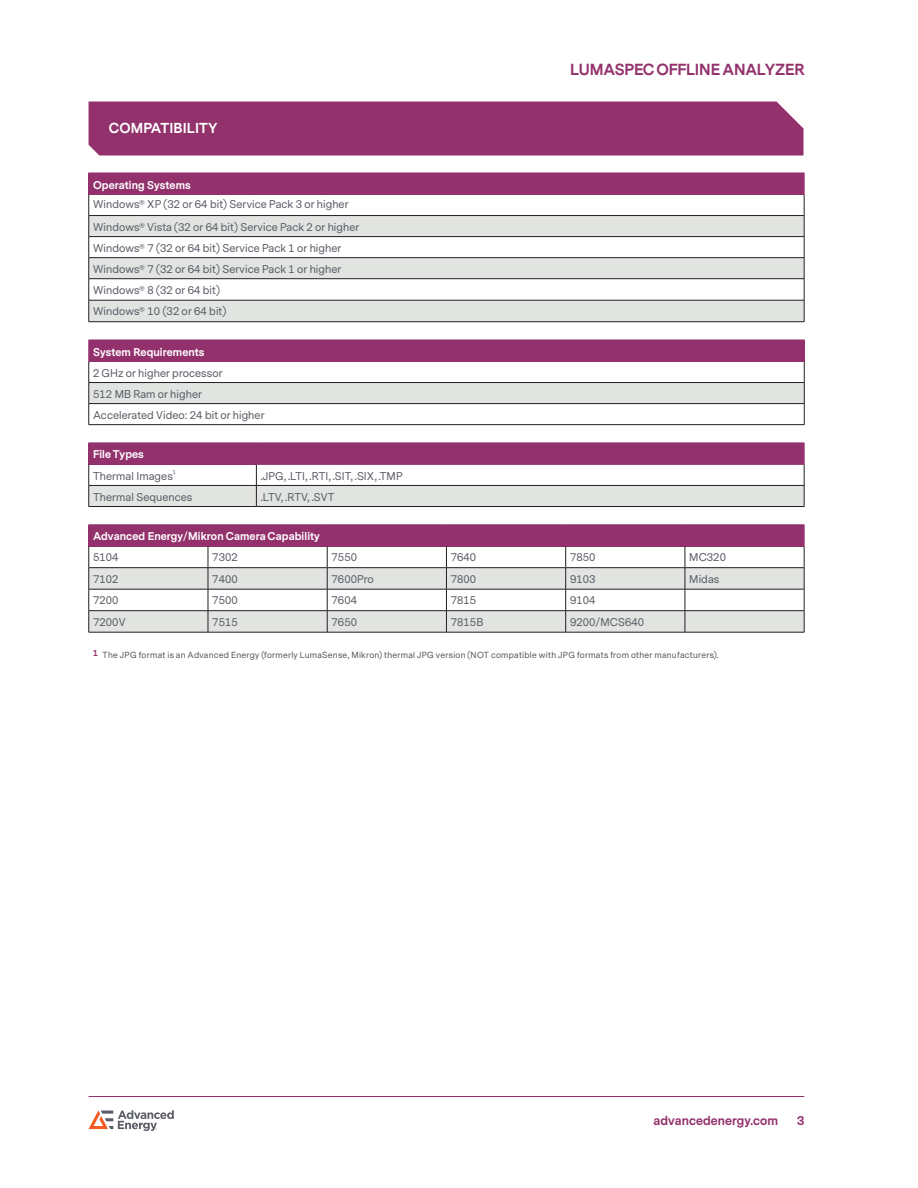
<style>
.page{position:relative;width:918px;height:1188px;background:#fff}
.page>*{position:absolute;margin:0;border:0;box-sizing:border-box;transform-origin:0 0}
.t1{font:700 15px "Messina Sans";letter-spacing:-.01em;color:#93316c}
.Heading_1{font:700 13.5px "Messina Sans";letter-spacing:.01em;color:#fff}
.t2{font:700 12px "Messina Sans";letter-spacing:.01em;color:#93316c}
.table_text{font:10.5px "Messina Sans";letter-spacing:.01em;color:#5a5c66}
.table_head_reverse{font:700 10.5px "Messina Sans";letter-spacing:.01em;color:#fff}
.Notes{font:8.25px "Messina Sans";letter-spacing:.035em;color:#57585a}
.table_text-2{font:5.25px "Messina Sans";color:#5a5c66}
</style>
<div class="page">
<hr style="left:89px;top:1096px;width:715px;height:1px;background:#93316c">
<svg style="left:89px;top:1110px;width:85px;height:21px"></svg>
<div style="left:89px;top:102px;width:715px;height:54px;background:#93316c"></div>
<div style="left:89px;top:173px;width:715px;height:21px;background:#93316c"></div>
<svg style="left:89px;top:216px;width:715px;height:105px;fill:#e2e4e2"></svg>
<hr style="left:89px;top:215px;width:715px;height:1px;background:#231f20">
<hr style="left:89px;top:257px;width:715px;height:1px;background:#231f20">
<hr style="left:89px;top:278px;width:715px;height:1px;background:#231f20">
<hr style="left:89px;top:300px;width:715px;height:1px;background:#231f20">
<hr style="left:89px;top:321px;width:715px;height:1px;background:#231f20">
<svg style="left:88px;top:173px;width:1px;height:149px"></svg>
<hr style="left:89px;top:194px;width:715px;height:1px;background:#93316c">
<hr style="left:89px;top:236px;width:715px;height:1px;background:#231f20">
<svg style="left:804px;top:173px;width:1px;height:149px"></svg>
<div style="left:89px;top:340px;width:715px;height:21px;background:#93316c"></div>
<div style="left:89px;top:383px;width:715px;height:21px;background:#e2e4e2"></div>
<hr style="left:89px;top:361px;width:715px;height:1px;background:#93316c">
<hr style="left:89px;top:382px;width:715px;height:1px;background:#231f20">
<hr style="left:89px;top:403px;width:715px;height:1px;background:#231f20">
<svg style="left:88px;top:340px;width:1px;height:84px"></svg>
<svg style="left:804px;top:340px;width:1px;height:84px"></svg>
<hr style="left:89px;top:424px;width:715px;height:1px;background:#231f20">
<svg style="left:88px;top:443px;width:717px;height:64px"></svg>
<hr style="left:256px;top:506px;width:548px;height:1px;background:#231f20">
<hr style="left:89px;top:506px;width:167px;height:1px;background:#231f20">
<div style="left:89px;top:525px;width:715px;height:21px;background:#93316c"></div>
<svg style="left:89px;top:568px;width:715px;height:64px;fill:#e2e4e2"></svg>
<hr style="left:89px;top:567px;width:119px;height:1px;background:#231f20">
<hr style="left:327px;top:567px;width:119px;height:1px;background:#231f20">
<hr style="left:566px;top:567px;width:119px;height:1px;background:#231f20">
<hr style="left:208px;top:589px;width:119px;height:1px;background:#231f20">
<hr style="left:446px;top:589px;width:120px;height:1px;background:#231f20">
<hr style="left:685px;top:589px;width:119px;height:1px;background:#231f20">
<hr style="left:208px;top:610px;width:119px;height:1px;background:#231f20">
<hr style="left:446px;top:610px;width:120px;height:1px;background:#231f20">
<hr style="left:208px;top:632px;width:119px;height:1px;background:#231f20">
<hr style="left:446px;top:632px;width:120px;height:1px;background:#231f20">
<hr style="left:89px;top:546px;width:119px;height:1px;background:#93316c">
<hr style="left:208px;top:546px;width:119px;height:1px;background:#93316c">
<hr style="left:327px;top:546px;width:119px;height:1px;background:#93316c">
<hr style="left:446px;top:546px;width:120px;height:1px;background:#93316c">
<hr style="left:566px;top:546px;width:119px;height:1px;background:#93316c">
<hr style="left:685px;top:546px;width:119px;height:1px;background:#93316c">
<hr style="left:208px;top:567px;width:119px;height:1px;background:#231f20">
<hr style="left:446px;top:567px;width:120px;height:1px;background:#231f20">
<hr style="left:685px;top:567px;width:119px;height:1px;background:#231f20">
<hr style="left:89px;top:589px;width:119px;height:1px;background:#231f20">
<hr style="left:327px;top:589px;width:119px;height:1px;background:#231f20">
<hr style="left:566px;top:589px;width:119px;height:1px;background:#231f20">
<hr style="left:89px;top:610px;width:119px;height:1px;background:#231f20">
<svg style="left:88px;top:525px;width:1px;height:107px"></svg>
<svg style="left:208px;top:546px;width:1px;height:86px"></svg>
<hr style="left:327px;top:610px;width:119px;height:1px;background:#231f20">
<svg style="left:327px;top:546px;width:1px;height:86px"></svg>
<svg style="left:446px;top:546px;width:1px;height:86px"></svg>
<hr style="left:566px;top:610px;width:119px;height:1px;background:#231f20">
<svg style="left:565px;top:546px;width:1px;height:86px"></svg>
<hr style="left:685px;top:610px;width:119px;height:1px;background:#231f20">
<svg style="left:685px;top:546px;width:1px;height:86px"></svg>
<svg style="left:804px;top:525px;width:1px;height:107px"></svg>
<hr style="left:89px;top:632px;width:119px;height:1px;background:#231f20">
<hr style="left:327px;top:632px;width:119px;height:1px;background:#231f20">
<hr style="left:566px;top:632px;width:119px;height:1px;background:#231f20">
<hr style="left:685px;top:632px;width:119px;height:1px;background:#231f20">
<p class="Heading_1" style="left:109px;top:119px;width:110px">COMPATIBILITY</p>
<h1 class="t1" style="left:570px;top:59px;width:236px">LUMASPEC OFFLINE ANALYZER</h1>
<p class="table_head_reverse" style="left:93px;top:177px;width:99px">Operating Systems</p>
<p class="table_text" style="left:93px;top:197px;width:257px">Windows® XP (32 or 64 bit) Service Pack 3 or higher</p>
<p class="table_text" style="left:93px;top:220px;width:268px">Windows® Vista (32 or 64 bit) Service Pack 2 or higher</p>
<p class="table_text" style="left:93px;top:241px;width:250px">Windows® 7 (32 or 64 bit) Service Pack 1 or higher</p>
<p class="table_text" style="left:93px;top:262px;width:250px">Windows® 7 (32 or 64 bit) Service Pack 1 or higher</p>
<p class="table_text" style="left:93px;top:283px;width:128px">Windows® 8 (32 or 64 bit)</p>
<p class="table_text" style="left:93px;top:305px;width:135px">Windows® 10 (32 or 64 bit)</p>
<p class="table_head_reverse" style="left:93px;top:344px;width:113px">System Requirements</p>
<p class="table_text" style="left:93px;top:366px;width:131px">2 GHz or higher processor</p>
<p class="table_text" style="left:93px;top:387px;width:110px">512 MB Ram or higher</p>
<p class="table_text" style="left:93px;top:408px;width:173px">Accelerated Video: 24 bit or higher</p>
<p class="table_head_reverse" style="left:93px;top:447px;width:52px">File Types</p>
<p class="table_text" style="left:93px;top:469px;width:81px">Thermal Images</p>
<p class="table_text-2" style="left:173px;top:469px;width:5px">1</p>
<p class="table_text" style="left:261px;top:469px;width:143px">.JPG, .LTI, .RTI, .SIT, .SIX, .TMP</p>
<p class="table_text" style="left:93px;top:490px;width:101px">Thermal Sequences</p>
<p class="table_text" style="left:261px;top:490px;width:75px">.LTV, .RTV, .SVT</p>
<p class="table_head_reverse" style="left:93px;top:529px;width:228px">Advanced Energy/Mikron Camera Capability</p>
<p class="table_text" style="left:93px;top:551px;width:27px">5104</p>
<p class="table_text" style="left:212px;top:551px;width:27px">7302</p>
<p class="table_text" style="left:332px;top:551px;width:27px">7550</p>
<p class="table_text" style="left:451px;top:551px;width:27px">7640</p>
<p class="table_text" style="left:570px;top:551px;width:27px">7850</p>
<p class="table_text" style="left:689px;top:551px;width:38px">MC320</p>
<p class="table_text" style="left:93px;top:572px;width:27px">7102</p>
<p class="table_text" style="left:212px;top:572px;width:27px">7400</p>
<p class="table_text" style="left:332px;top:572px;width:44px">7600Pro</p>
<p class="table_text" style="left:451px;top:572px;width:27px">7800</p>
<p class="table_text" style="left:570px;top:572px;width:27px">9103</p>
<p class="table_text" style="left:689px;top:572px;width:32px">Midas</p>
<p class="table_text" style="left:93px;top:594px;width:27px">7200</p>
<p class="table_text" style="left:212px;top:594px;width:27px">7500</p>
<p class="table_text" style="left:332px;top:594px;width:27px">7604</p>
<p class="table_text" style="left:451px;top:594px;width:27px">7815</p>
<p class="table_text" style="left:570px;top:594px;width:27px">9104</p>
<p class="table_text" style="left:93px;top:615px;width:34px">7200V</p>
<p class="table_text" style="left:212px;top:615px;width:27px">7515</p>
<p class="table_text" style="left:332px;top:615px;width:27px">7650</p>
<p class="table_text" style="left:451px;top:615px;width:34px">7815B</p>
<p class="table_text" style="left:570px;top:615px;width:76px">9200/MCS640</p>
<p class="Notes" style="left:93px;top:649px;width:627px"><sup>1</sup> The JPG format is an Advanced Energy (formerly LumaSense, Mikron) thermal JPG version (NOT compatible with JPG formats from other manufacturers).</p>
<p class="t2" style="left:653px;top:1113px;width:126px">advancedenergy.com</p>
<p class="t2" style="left:797px;top:1113px;width:9px">3</p>
</div>
